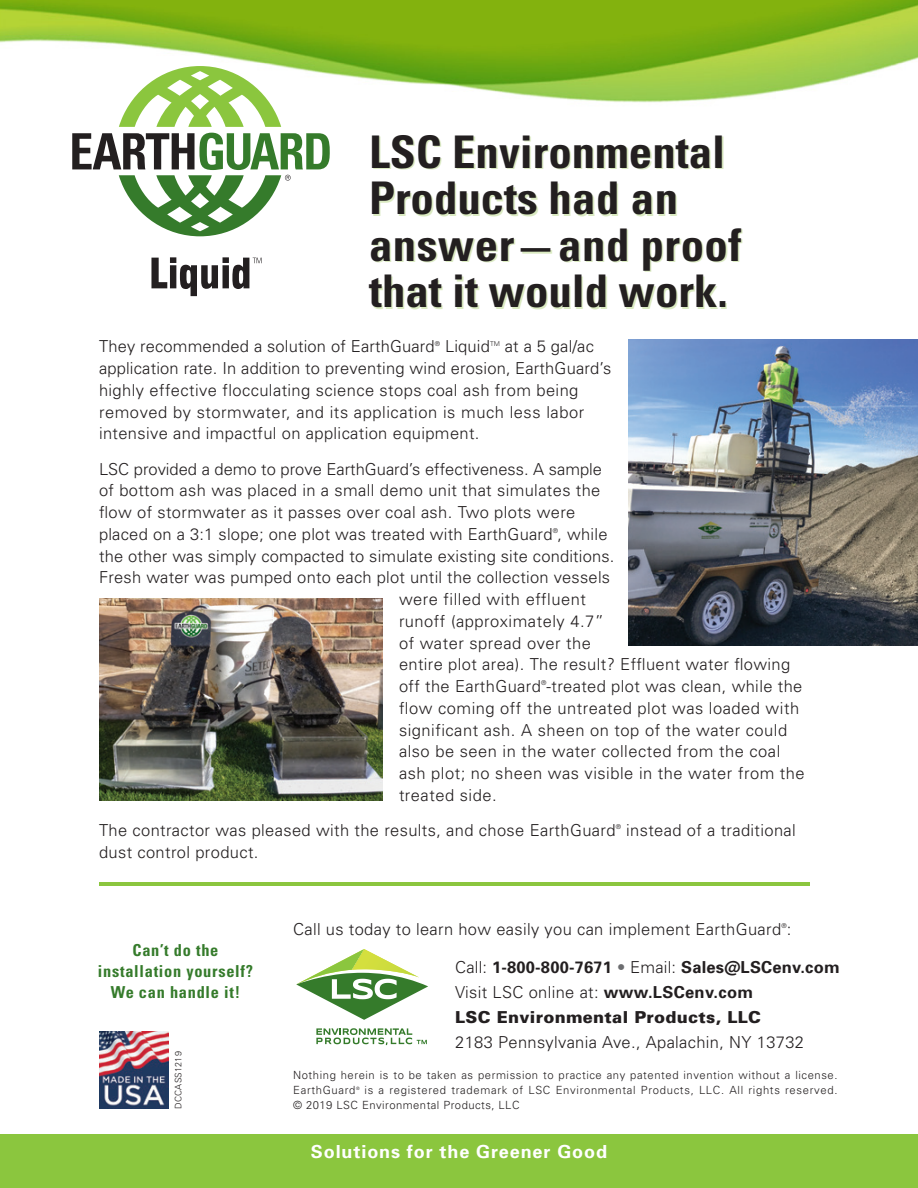
<style>
.page{position:relative;width:918px;height:1188px;background:#fff}
.page>*{position:absolute;margin:0;border:0;box-sizing:border-box;transform-origin:0 0}
.t1{font:700 condensed 45px/46.5px "Univers";color:#231f20;scale:1.04 1}
.t2{font:700 18px "Univers";letter-spacing:.05em;color:#fff}
.t3{font:300 16.5px/21.8px "Univers";letter-spacing:.02em;color:#231f20}
.t4{font:900 16.5px/24.8px "Univers";letter-spacing:.02em;color:#231f20}
.t5{font:700 condensed 16.5px/21px "Univers";letter-spacing:.045em;color:#357b2b;text-align:center}
.t6{font:700 16.5px "Univers";letter-spacing:.01em;color:#231f20}
.t7{font:300 11.25px/15px "Univers";letter-spacing:.05em;color:#231f20}
.t8{font:300 9px "Univers";letter-spacing:.01em;color:#231f20}
.t9{font:300 6.6px "Univers";color:#231f20}
.t10{font:300 4.5px "Univers";color:#231f20}
.s1{font-weight:300}
.s2{font-weight:300;color:#6c6d70}
.s3{font-weight:700}
</style>
<div class="page">
<img style="left:0;top:0;width:918px;height:103px">
<div style="left:0;top:1134px;width:918px;height:54px;background:#8bc63e"></div>
<svg style="left:296px;top:949px;width:132px;height:71px"></svg>
<svg style="left:316px;top:1028px;width:111px;height:17px"></svg>
<img style="left:628px;top:339px;width:290px;height:306px">
<img style="left:99px;top:598px;width:283px;height:203px">
<div style="left:109px;top:60px;width:182px;height:182px;background:#fff;border-radius:50%"></div>
<svg style="left:119px;top:66px;width:162px;height:61px"></svg>
<svg style="left:72px;top:133px;width:258px;height:103px"></svg>
<svg style="left:151px;top:257px;width:111px;height:39px"></svg>
<hr style="left:99px;top:882px;width:711px;height:4px;background:#8bc63e">
<img style="left:99px;top:1032px;width:70px;height:77px">
<p class="t1" style="left:369px;top:128px;width:360px">LSC Environmental<br>Products had an answer — and proof that it would work.</p>
<p class="t3" style="left:99px;top:335px;width:337px">They recommended a solution of EarthGuard</p>
<p class="t9" style="left:435px;top:339px;width:7px">®</p>
<p class="t3" style="left:445px;top:335px;width:46px">Liquid</p>
<p class="t9" style="left:490px;top:339px;width:11px">TM</p>
<p class="t3" style="left:99px;top:335px;width:514px;text-indent:406px">at a 5 gal/ac application rate. In addition to preventing wind erosion, EarthGuard’s highly effective flocculating science stops coal ash from being removed by stormwater, and its application is much less labor intensive and impactful on application equipment.</p>
<p class="t3" style="left:99px;top:457px;width:510px">LSC provided a demo to prove EarthGuard’s effectiveness. A sample of bottom ash was placed in a small demo unit that simulates the flow of stormwater as it passes over coal ash. Two plots were placed on a 3:1 slope; one plot was treated with EarthGuard , while</p>
<p class="t9" style="left:553px;top:527px;width:7px">®</p>
<p class="t3" style="left:99px;top:544px;width:517px">the other was simply compacted to simulate existing site conditions.</p>
<p class="t3" style="left:99px;top:566px;width:513px">Fresh water was pumped onto each plot until the collection vessels</p>
<p class="t3" style="left:399px;top:588px;width:188px">were filled with effluent</p>
<p class="t3" style="left:399px;top:610px;width:206px">runoff (approximately 4.7”</p>
<p class="t3" style="left:399px;top:631px;width:194px">of water spread over the</p>
<p class="t3" style="left:399px;top:653px;width:393px">entire plot area). The result? Effluent water flowing</p>
<p class="t3" style="left:399px;top:675px;width:405px">off the EarthGuard -treated plot was clean, while the</p>
<p class="t9" style="left:541px;top:679px;width:7px">®</p>
<p class="t3" style="left:399px;top:697px;width:407px">flow coming off the untreated plot was loaded with significant ash. A sheen on top of the water could also be seen in the water collected from the coal ash plot; no sheen was visible in the water from the treated side.</p>
<p class="t3" style="left:99px;top:819px;width:518px">The contractor was pleased with the results, and chose EarthGuard</p>
<p class="t9" style="left:616px;top:823px;width:7px">®</p>
<p class="t3" style="left:626px;top:819px;width:171px">instead of a traditional</p>
<p class="t3" style="left:99px;top:841px;width:161px">dust control product.</p>
<p class="t5" style="left:98px;top:940px;width:157px">Can’t do the installation yourself?<br>We can handle it!</p>
<p class="t8" style="left:173px;top:1109px;width:59px;rotate:-90deg">DCCASS1219</p>
<p class="t3" style="left:293px;top:918px;width:500px">Call us today to learn how easily you can implement EarthGuard :</p>
<p class="t9" style="left:782px;top:922px;width:7px">®</p>
<p class="t6" style="left:455px;top:957px;width:386px"><span class="s1">Call:</span> 1-800-800-7671 <span class="s2">•</span> <span class="s1">Email:</span> Sales@LSCenv.com</p>
<p class="t4" style="left:455px;top:979px;width:307px"><span class="s1">Visit LSC online at:</span> <span class="s3">www.LSCenv.com<br></span>LSC Environmental Products, LLC</p>
<p class="t3" style="left:455px;top:1030px;width:350px">2183 Pennsylvania Ave., Apalachin, NY 13732</p>
<p class="t7" style="left:293px;top:1067px;width:546px">Nothing herein is to be taken as permission to practice any patented invention without a license.<br>EarthGuard</p>
<p class="t7" style="left:293px;top:1082px;width:546px;text-indent:71px">is a registered trademark of LSC Environmental Products, LLC. All rights reserved. © 2019 LSC Environmental Products, LLC</p>
<p class="t10" style="left:356px;top:1085px;width:5px">®</p>
<p class="t2" style="left:311px;top:1140px;width:298px">Solutions for the Greener Good</p>
</div>
